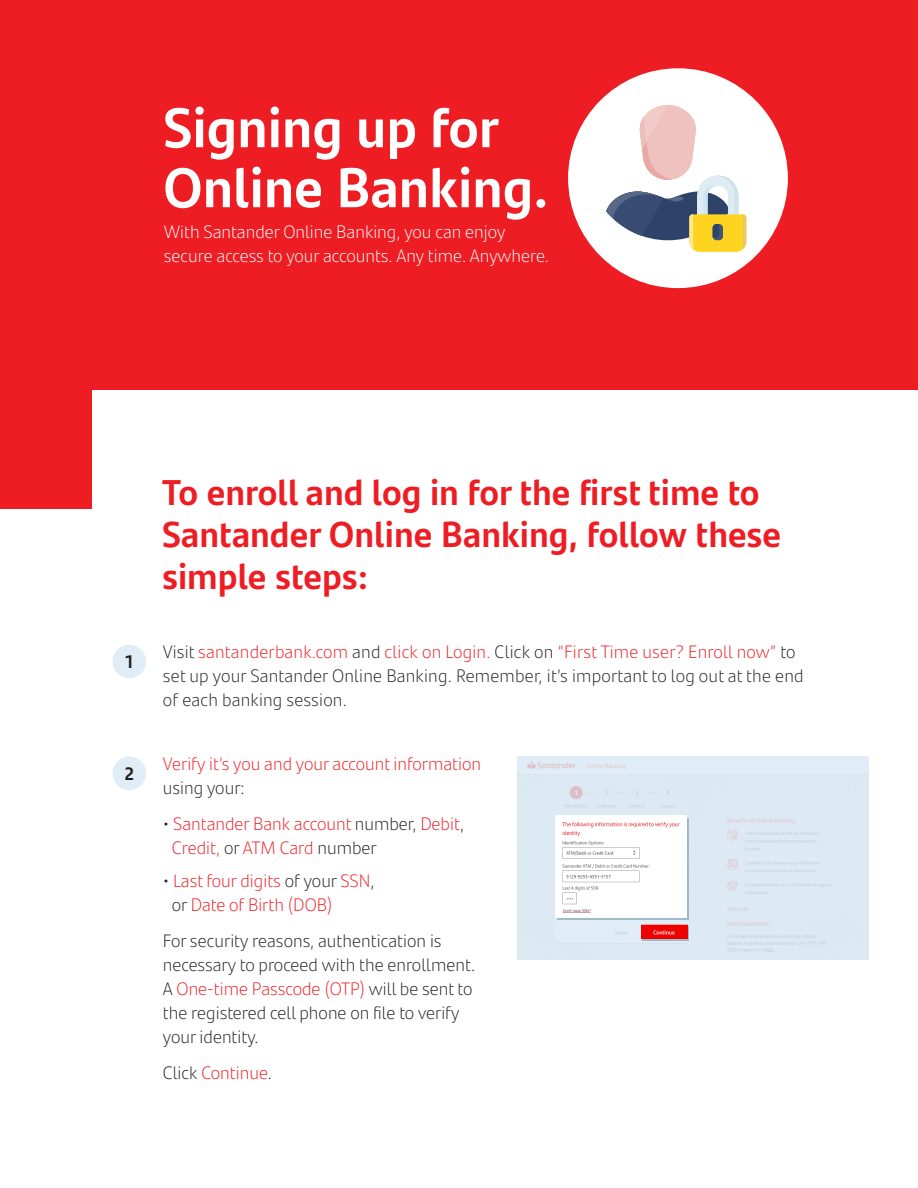
<style>
.page{position:relative;width:918px;height:1188px;background:#fff}
.page>*{position:absolute;margin:0;border:0;box-sizing:border-box;transform-origin:0 0}
.t1{font:700 55.5px/60px "Santander Text";color:#fff}
.t2{font:700 36px/42px "Santander Text";color:#ee1d23}
.t3{font:300 18px/24px "Santander Text";color:#231f20}
.t4{font:300 18px/24px "Santander Text";color:#ee1d23}
.t5{font:300 18px/24px "Santander Text";color:#fff}
.t6{font:700 18px "Santander Text";color:#231f20}
.s1{color:#ee1d23}
.s2{color:#eb1d23}
.s3{color:#231f20}
</style>
<div class="page">
<div style="left:0;top:0;width:918px;height:389px;background:#ee1d23"></div>
<div style="left:0;top:17px;width:92px;height:492px;background:#ee1d23"></div>
<div style="left:518px;top:756px;width:351px;height:204px;background:#dde9f3"></div>
<div style="left:112px;top:645px;width:34px;height:33px;background:#e1edf6;border-radius:50%"></div>
<div style="left:112px;top:756px;width:34px;height:34px;background:#e1edf6;border-radius:50%"></div>
<div style="left:568px;top:68px;width:220px;height:220px;background:#fff;border-radius:50%"></div>
<svg style="left:606px;top:105px;width:140px;height:147px"></svg>
<div style="left:558px;top:818px;width:131px;height:102px;background:#9cbcce"></div>
<div style="left:643px;top:926px;width:46px;height:14px;background:#ec0000"></div>
<img style="left:556px;top:815px;width:131px;height:103px">
<img style="left:641px;top:925px;width:46px;height:14px">
<p class="t1" style="left:163px;top:94px;width:387px">Signing up for<br>Online Banking.</p>
<p class="t5" style="left:164px;top:219px;width:387px">With Santander Online Banking, you can enjoy secure access to your accounts. Any time. Anywhere.</p>
<p class="t6" style="left:124px;top:648px;width:11px">1</p>
<p class="t6" style="left:124px;top:760px;width:11px">2</p>
<p class="t2" style="left:162px;top:469px;width:621px">To enroll and log in for the first time to<br>Santander Online Banking, follow these simple steps:</p>
<p class="t3" style="left:163px;top:639px;width:642px">Visit <span class="s1">santanderbank.com</span> and <span class="s1">click on Login.</span> Click on <span class="s2">“First Time user? Enroll now”</span> to set up your Santander Online Banking. Remember, it’s important to log out at the end of each banking session.</p>
<p class="t4" style="left:163px;top:751px;width:320px">Verify it’s you and your account information <span class="s3">using your:</span></p>
<p class="t4" style="left:172px;top:811px;width:294px;text-indent:-9px"><span class="s3">•</span> Santander Bank account <span class="s3">number,</span> Debit<span class="s3">,<br></span>Credit, <span class="s3">or</span> ATM Card <span class="s3">number</span></p>
<p class="t4" style="left:172px;top:868px;width:204px;text-indent:-9px"><span class="s3">•</span> Last four digits <span class="s3">of your</span> SSN<span class="s3">, or</span> Date of Birth (DOB)</p>
<p class="t3" style="left:163px;top:928px;width:314px">For security reasons, authentication is necessary to proceed with the enrollment.<br>A <span class="s1">One-time Passcode (OTP)</span> will be sent to the registered cell phone on file to verify your identity.</p>
<p class="t4" style="left:163px;top:1060px;width:111px"><span class="s3">Click</span> Continue<span class="s3">.</span></p>
</div>
